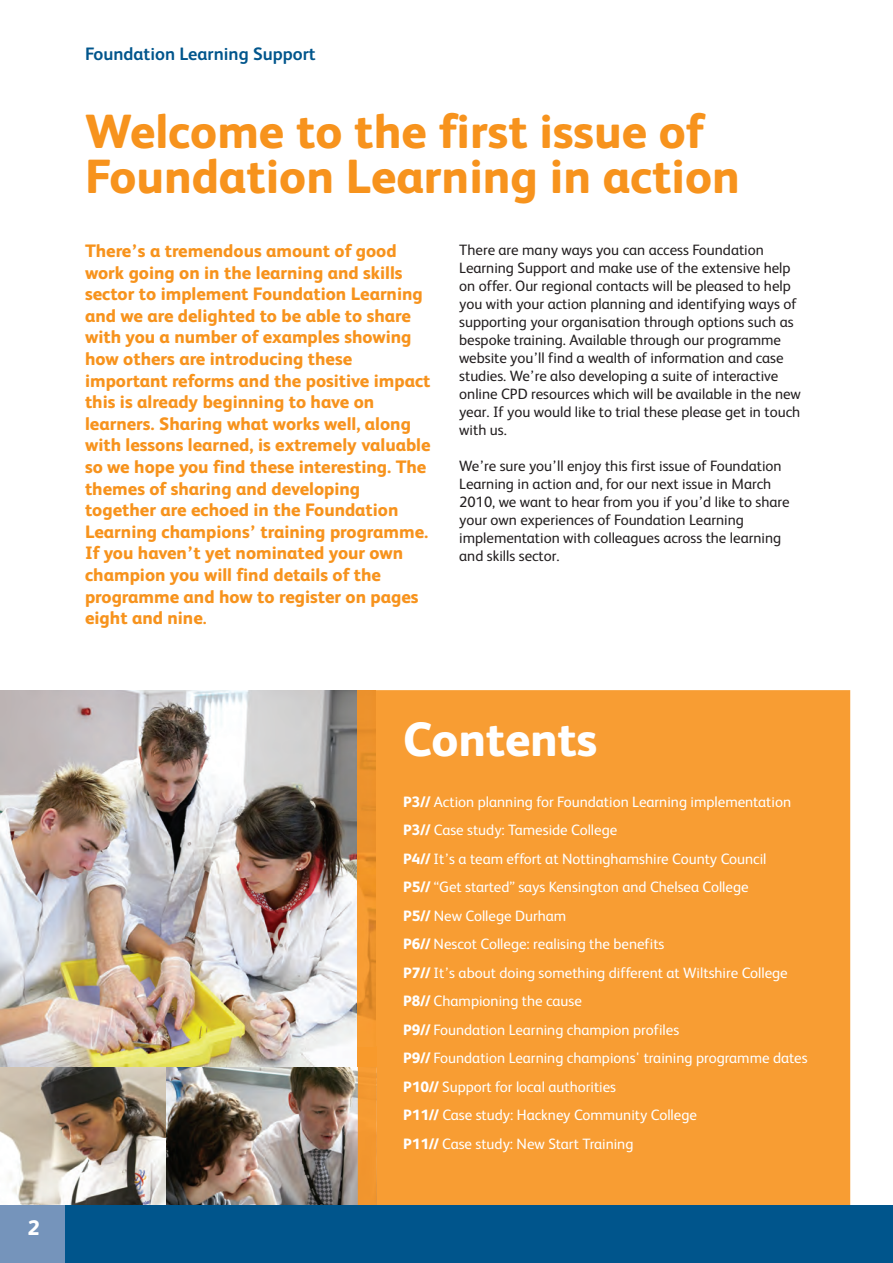
<style>
.page{position:relative;width:893px;height:1263px;background:#fff}
.page>*{position:absolute;margin:0;border:0;box-sizing:border-box;transform-origin:0 0}
.t1{font:800 48px/45px "FS Albert";color:#f7931d}
.t2{font:800 48px "FS Albert";letter-spacing:-.005em;color:#fff}
.t3{font:800 21px "FS Albert";color:#fff}
.t4{font:800 18px/21.6px "FS Albert";color:#f7931d}
.t5{font:700 18px "FS Albert";color:#00558c}
.t6{font:15px/18px "FS Albert";color:#231f20}
.t7{font:15px/28.5px "FS Albert";color:#fff}
.s1{font-size:16.5px}
.s2{font-weight:800}
</style>
<div class="page">
<img style="left:0;top:1066px;width:166px;height:139px">
<img style="left:166px;top:1066px;width:192px;height:139px">
<img style="left:0;top:690px;width:358px;height:376px">
<div style="left:375px;top:690px;width:475px;height:515px;background:#f89d33"></div>
<div style="left:358px;top:1046px;width:19px;height:159px;background:#f3982f"></div>
<img style="left:358px;top:690px;width:17px;height:356px">
<div style="left:0;top:1205px;width:893px;height:58px;background:#00558c"></div>
<div style="left:0;top:1205px;width:64px;height:58px;background:#7594bb"></div>
<h2 class="t3" style="left:28px;top:1220px;width:13px">2</h2>
<p class="t5" style="left:85px;top:47px;width:232px">Foundation Learning Support</p>
<h1 class="t1" style="left:85px;top:114px;width:656px">Welcome to the first issue of<br>Foundation Learning in action</h1>
<p class="t4" style="left:85px;top:242px;width:347px">There’s a tremendous amount of good work going on in the learning and skills sector to implement Foundation Learning and we are delighted to be able to share with you a number of examples showing how others are introducing these important reforms and the positive impact this is already beginning to have on learners. Sharing what works well, along with lessons learned, is extremely valuable so we hope you find these interesting. The themes of sharing and developing together are echoed in the Foundation Learning champions’ training programme.<br>If you haven’t yet nominated your own champion you will find details of the programme and how to register on pages eight and nine<span class="s1">.</span></p>
<p class="t6" style="left:459px;top:242px;width:343px">There are many ways you can access Foundation Learning Support and make use of the extensive help on offer. Our regional contacts will be pleased to help you with your action planning and identifying ways of supporting your organisation through options such as bespoke training. Available through our programme website you’ll find a wealth of information and case studies. We’re also developing a suite of interactive online CPD resources which will be available in the new year. If you would like to trial these please get in touch with us.</p>
<p class="t6" style="left:459px;top:458px;width:332px">We’re sure you’ll enjoy this first issue of Foundation Learning in action and, for our next issue in March 2010, we want to hear from you if you’d like to share your own experiences of Foundation Learning implementation with colleagues across the learning and skills sector.</p>
<h1 class="t2" style="left:403px;top:722px;width:196px">Contents</h1>
<p class="t7" style="left:403px;top:789px;width:406px"><span class="s2">P3//</span> Action planning for Foundation Learning implementation <span class="s2">P3//</span> Case study: Tameside College<br><span class="s2">P4//</span> It’s a team effort at Nottinghamshire County Council<br><span class="s2">P5//</span> “Get started” says Kensington and Chelsea College<br><span class="s2">P5//</span> New College Durham<br><span class="s2">P6//</span> Nescot College: realising the benefits<br><span class="s2">P7//</span> It’s about doing something different at Wiltshire College <span class="s2">P8//</span> Championing the cause<br><span class="s2">P9//</span> Foundation Learning champion profiles<br><span class="s2">P9//</span> Foundation Learning champions' training programme dates <span class="s2">P10//</span> Support for local authorities<br><span class="s2">P11//</span> Case study: Hackney Community College<br><span class="s2">P11//</span> Case study: New Start Training</p>
</div>
